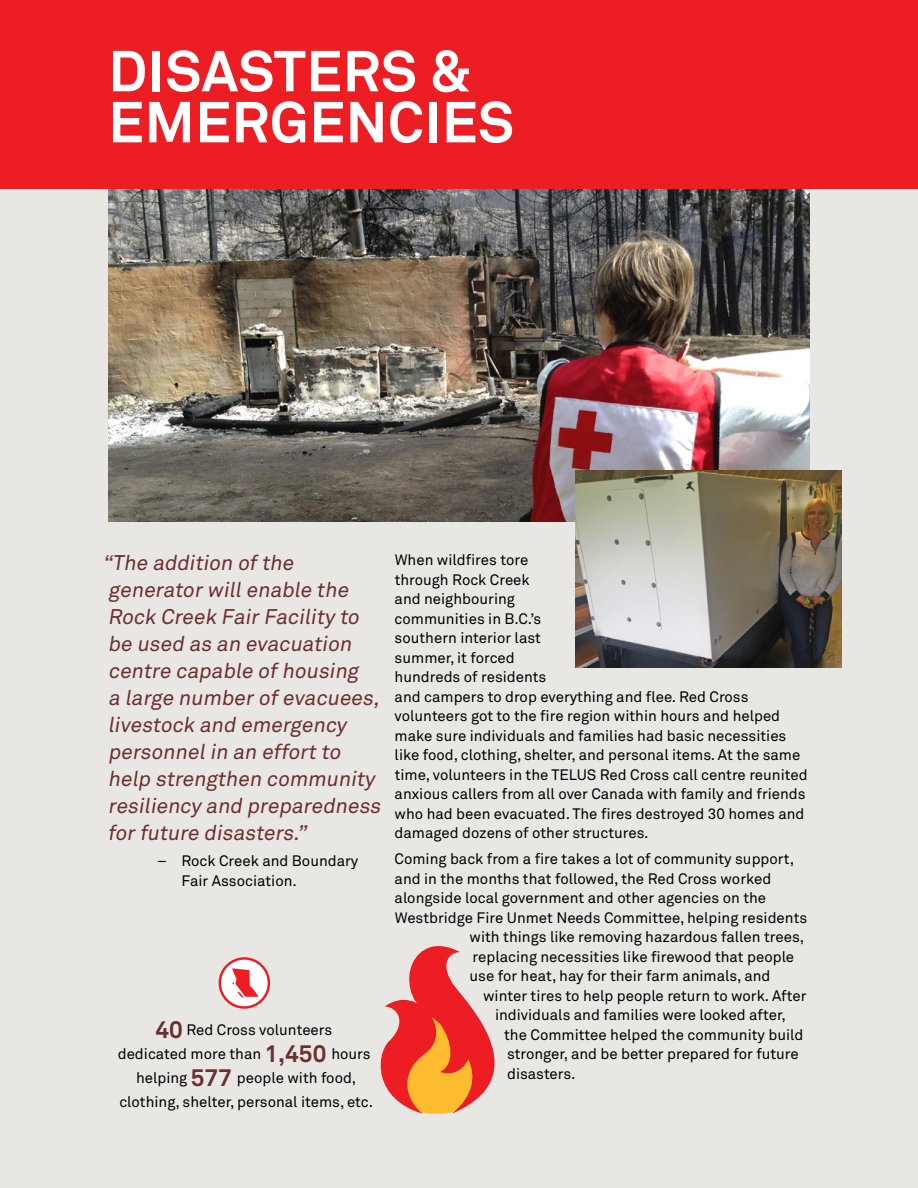
<style>
.page{position:relative;width:918px;height:1188px;background:#e8e7e4}
.page>*{position:absolute;margin:0;border:0;box-sizing:border-box;transform-origin:0 0}
.t1{font:700 57px/51px "Akkurat Std";letter-spacing:.01em;color:#fff}
.t2{font:italic 21px/27px "Akkurat Std";color:#6d2e31}
.t3{font:15px/19.5px "Akkurat Std";color:#000}
.s1{font-weight:700;font-size:24px;color:#6d2e31}
</style>
<div class="page">
<img style="left:108px;top:189px;width:702px;height:333px">
<svg style="left:380px;top:946px;width:115px;height:168px"></svg>
<svg style="left:220px;top:958px;width:49px;height:50px"></svg>
<div style="left:219px;top:957px;width:51px;height:52px;border:2px solid #ed1d24;border-radius:50%"></div>
<svg style="left:232px;top:968px;width:26px;height:30px"></svg>
<img style="left:575px;top:470px;width:267px;height:197px">
<div style="left:0;top:0;width:918px;height:189px;background:#ed1d24"></div>
<h1 class="t1" style="left:108px;top:45px;width:407px">DISASTERS &amp;<br>EMERGENCIES</h1>
<p class="t2" style="left:102px;top:549px;width:284px">“The addition of the generator willenable the<br>Rock Creek Fair Facility to be used as an evacuation centre capable of housing<br>a large number of evacuees, livestock and emergency personnelin an effort to help strengthen community resiliency and preparedness for future disasters.”</p>
<p class="t3" style="left:181px;top:851px;width:178px;text-indent:-24px">– Rock Creek and Boundary<br>Fair Association.</p>
<p class="t3" style="left:118px;top:1017px;width:257px;line-height:24px;text-align:center"><span class="s1">40</span> Red Cross volunteers<br>dedicated more than <span class="s1">1,450</span> hours helping <span class="s1">577</span> people with food, clothing, shelter, personal items, etc.</p>
<p class="t3" style="left:395px;top:550px;width:415px">When wildfires tore<br>through Rock Creek<br>and neighbouring<br>communities in B.C.’s<br>southern interior last<br>summer, it forced<br>hundreds of residents<br>and campers to drop everything and flee. Red Cross volunteers got to the fire region within hours and helped make sure individuals and families had basic necessities like food, clothing, shelter, and personal items. At the same time, volunteers in the TELUS Red Cross call centre reunited anxious callers from all over Canada with family and friends who had been evacuated. The fires destroyed 30 homes and damaged dozens of other structures.</p>
<p class="t3" style="left:395px;top:850px;width:401px">Coming back from a fire takes a lot of community support,</p>
<p class="t3" style="left:395px;top:869px;width:378px">and in the months that followed, the Red Cross worked</p>
<p class="t3" style="left:395px;top:889px;width:373px">alongside local government and other agencies on the</p>
<p class="t3" style="left:395px;top:908px;width:414px">Westbridge Fire Unmet Needs Committee, helping residents</p>
<p class="t3" style="left:470px;top:928px;width:336px">with things like removing hazardous fallen trees,</p>
<p class="t3" style="left:473px;top:947px;width:323px">replacing necessities like firewood that people</p>
<p class="t3" style="left:470px;top:967px;width:302px">use for heat, hay for their farm animals, and</p>
<p class="t3" style="left:483px;top:986px;width:325px">winter tires to help people return to work. After</p>
<p class="t3" style="left:495px;top:1006px;width:292px">individuals and families were looked after,</p>
<p class="t3" style="left:504px;top:1025px;width:301px">the Committee helped the community build</p>
<p class="t3" style="left:507px;top:1045px;width:293px">stronger, and be better prepared for future</p>
<p class="t3" style="left:507px;top:1064px;width:70px">disasters.</p>
</div>
